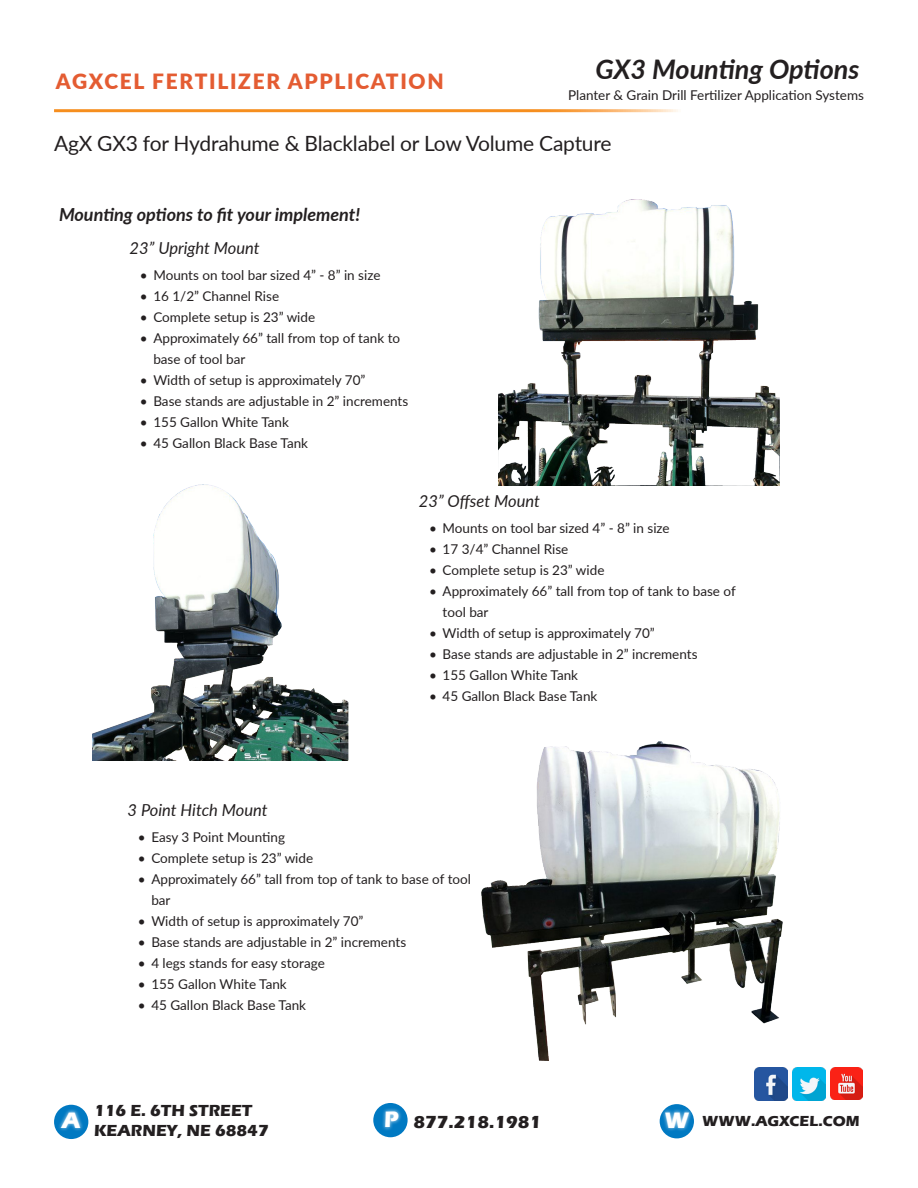
<style>
.page{position:relative;width:918px;height:1188px;background:#fff}
.page>*{position:absolute;margin:0;border:0;box-sizing:border-box;transform-origin:0 0}
.t1{font:italic 700 27px "Lato";color:#231f20}
.Symbol_BIG{font:700 22.95px "Eras ITC";color:#fff}
.t2{font:21px "Lato";letter-spacing:-.01em;color:#231f20}
.Subhead_-_Align_Cent{font:900 21px "Lato";letter-spacing:.08em;color:#e45c32}
.t3{font:italic 700 18px "Lato";color:#231f20}
.t4{font:700 18px "Eras ITC";color:#231f20}
.t5{font:italic 16.5px "Lato";color:#231f20}
.t6{font:700 16.5px "Eras ITC";color:#231f20}
.t7{font:700 15px "Eras ITC";color:#231f20}
.t8{font:13.5px/21px "Lato";color:#231f20}
</style>
<div class="page">
<img style="left:481px;top:742px;width:301px;height:319px">
<img style="left:92px;top:484px;width:256px;height:277px">
<img style="left:499px;top:199px;width:281px;height:286px">
<div style="left:54px;top:1105px;width:34px;height:34px;background:#0079c2;border-radius:50%"></div>
<div style="left:373px;top:1103px;width:35px;height:34px;background:#0079c2;border-radius:50%"></div>
<div style="left:57px;top:1108px;width:27px;height:24px;background:#fff;opacity:.75"></div>
<div style="left:660px;top:1104px;width:34px;height:34px;background:#0079c2;border-radius:50%"></div>
<div style="left:382px;top:1107px;width:21px;height:24px;background:#fff;opacity:.75"></div>
<div style="left:662px;top:1108px;width:31px;height:24px;background:#fff;opacity:.75"></div>
<img style="left:755px;top:1067px;width:33px;height:33px">
<img style="left:792px;top:1067px;width:33px;height:33px">
<img style="left:830px;top:1067px;width:33px;height:33px">
<p class="Subhead_-_Align_Cent" style="left:56px;top:66px;width:389px">AGXCEL FERTILIZER APPLICATION</p>
<p class="t1" style="left:595px;top:49px;width:266px">GX3 Mounting Options</p>
<p class="t8" style="left:568px;top:84px;width:297px">Planter &amp; Grain Drill Fertilizer Application Systems</p>
<p class="t2" style="left:54px;top:129px;width:559px">AgX GX3 for Hydrahume &amp; Blacklabel or Low Volume Capture</p>
<p class="t3" style="left:59px;top:202px;width:303px">Mounting options to fit your implement!</p>
<p class="t5" style="left:130px;top:236px;width:132px">23” Upright Mount</p>
<p class="t8" style="left:140px;top:264px;width:242px">• Mounts on tool bar sized 4” - 8” in size</p>
<p class="t8" style="left:140px;top:285px;width:141px">• 16 1/2” Channel Rise</p>
<p class="t8" style="left:140px;top:306px;width:177px">• Complete setup is 23” wide</p>
<p class="t8" style="left:153px;top:327px;width:248px;text-indent:-14px">• Approximately 66” tall from top of tank to base of tool bar</p>
<p class="t8" style="left:140px;top:369px;width:227px">• Width of setup is approximately 70”</p>
<p class="t8" style="left:140px;top:390px;width:270px">• Base stands are adjustable in 2” increments</p>
<p class="t8" style="left:140px;top:411px;width:151px">• 155 Gallon White Tank</p>
<p class="t8" style="left:140px;top:432px;width:170px">• 45 Gallon Black Base Tank</p>
<p class="t5" style="left:419px;top:490px;width:123px">23” Offset Mount</p>
<p class="t8" style="left:429px;top:517px;width:242px">• Mounts on tool bar sized 4” - 8” in size</p>
<p class="t8" style="left:429px;top:538px;width:141px">• 17 3/4” Channel Rise</p>
<p class="t8" style="left:429px;top:559px;width:177px">• Complete setup is 23” wide</p>
<p class="t8" style="left:443px;top:580px;width:295px;text-indent:-14px">• Approximately 66” tall from top of tank to base of tool bar</p>
<p class="t8" style="left:429px;top:622px;width:227px">• Width of setup is approximately 70”</p>
<p class="t8" style="left:429px;top:643px;width:270px">• Base stands are adjustable in 2” increments</p>
<p class="t8" style="left:429px;top:664px;width:151px">• 155 Gallon White Tank</p>
<p class="t8" style="left:429px;top:685px;width:170px">• 45 Gallon Black Base Tank</p>
<p class="t5" style="left:128px;top:799px;width:141px">3 Point Hitch Mount</p>
<p class="t8" style="left:138px;top:826px;width:149px">• Easy 3 Point Mounting</p>
<p class="t8" style="left:138px;top:847px;width:177px">• Complete setup is 23” wide</p>
<p class="t8" style="left:151px;top:868px;width:321px;text-indent:-14px">• Approximately 66” tall from top of tank to base of tool bar</p>
<p class="t8" style="left:138px;top:910px;width:227px">• Width of setup is approximately 70”</p>
<p class="t8" style="left:138px;top:931px;width:270px">• Base stands are adjustable in 2” increments</p>
<p class="t8" style="left:138px;top:952px;width:188px">• 4 legs stands for easy storage</p>
<p class="t8" style="left:138px;top:973px;width:151px">• 155 Gallon White Tank</p>
<p class="t8" style="left:138px;top:994px;width:170px">• 45 Gallon Black Base Tank</p>
<p class="t6" style="left:94px;top:1101px;width:160px">116 E. 6TH STREET</p>
<p class="t6" style="left:94px;top:1121px;width:176px">KEARNEY, NE 68847</p>
<p class="Symbol_BIG" style="left:62px;top:1107px;width:20px">A</p>
<p class="Symbol_BIG" style="left:384px;top:1106px;width:16px">P</p>
<p class="t4" style="left:413px;top:1111px;width:129px">877.218.1981</p>
<p class="Symbol_BIG" style="left:664px;top:1107px;width:26px">W</p>
<p class="t7" style="left:702px;top:1113px;width:159px">WWW.AGXCEL.COM</p>
</div>
